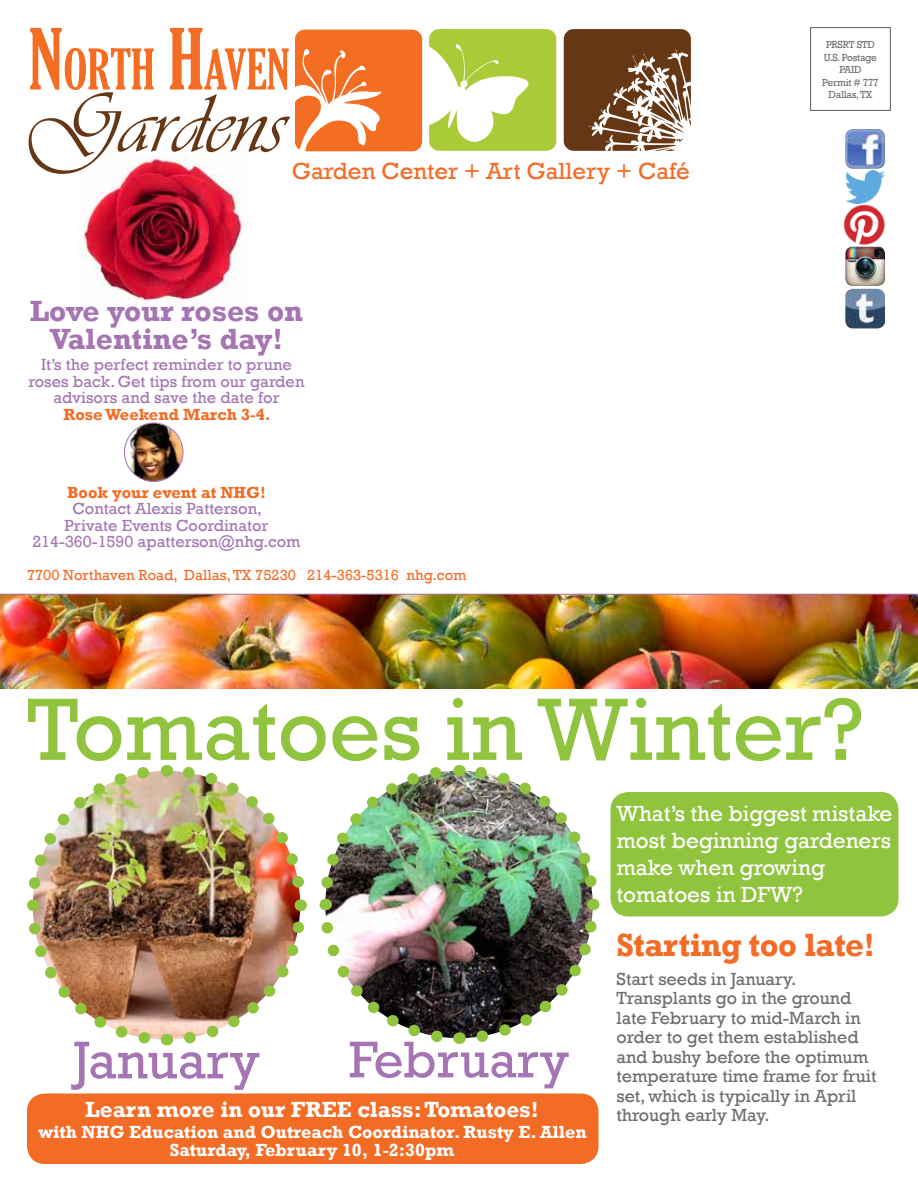
<style>
.page{position:relative;width:918px;height:1188px;background:#fff}
.page>*{position:absolute;margin:0;border:0;box-sizing:border-box;transform-origin:0 0}
.t1{font:90px "Rockwell";color:#90c33e}
.t2{font:54px "Rockwell";color:#a574b2}
.t3{font:52.5px "Rockwell";color:#a574b2}
.t4{font:700 33px "Rockwell";letter-spacing:-.015em;color:#f36c25}
.t5{font:700 30px/28.5px "Rockwell";color:#a574b2;text-align:center}
.t6{font:24px "Rockwell";color:#f36c25}
.t7{font:22.5px/27px "Rockwell";color:#fff}
.t8{font:700 22.5px "Rockwell";color:#fff}
.t9{font:18px/19.5px "Rockwell";letter-spacing:-.005em;color:#6d6e71}
.t10{font:700 18px/18px "Rockwell";color:#fff;text-align:center}
.t11{font:16.5px/16.5px "Rockwell";color:#a574b2;text-align:center}
.t12{font:700 16.5px "Rockwell";color:#f36c25}
.t13{font:15px "Rockwell";color:#f36c25}
.t14{font:10.5px/12.6px "Rockwell";letter-spacing:-.02em;color:#6d6e71;text-align:center}
</style>
<div class="page">
<img style="left:78px;top:174px;width:171px;height:136px">
<img style="left:0;top:595px;width:917px;height:93px">
<div style="left:610px;top:792px;width:288px;height:124px;background:#90c33e;border-radius:18px"></div>
<svg style="left:29px;top:28px;width:393px;height:146px"></svg>
<svg style="left:429px;top:29px;width:127px;height:122px"></svg>
<svg style="left:564px;top:29px;width:127px;height:122px;background:#876247"></svg>
<div style="left:810px;top:27px;width:81px;height:84px;border:1px solid #6d6e71"></div>
<img style="left:845px;top:129px;width:40px;height:74px">
<img style="left:845px;top:246px;width:40px;height:40px">
<img style="left:845px;top:289px;width:40px;height:39px">
<img style="left:843px;top:204px;width:42px;height:41px">
<hr style="left:0;top:594px;width:918px;height:1px;background:#a574b2">
<img style="left:917px;top:593px;width:1px;height:96px">
<img style="left:27px;top:765px;width:573px;height:281px">
<img style="left:124px;top:423px;width:59px;height:59px;border-radius:29px">
<div style="left:124px;top:423px;width:59px;height:59px;border:1px solid #a574b2;border-radius:50%"></div>
<div style="left:27px;top:1094px;width:571px;height:70px;background:#f36c25;border-radius:18px"></div>
<h3 class="t6" style="left:292px;top:157px;width:400px">Garden Center + Art Gallery + Café</h3>
<h3 class="t5" style="left:30px;top:296px;width:275px">Love your roses on<br>Valentine’s day!</h3>
<p class="t11" style="left:29px;top:357px;width:277px">It’s the perfect reminder to prune roses back. Get tips from our garden advisors and save the date for</p>
<p class="t12" style="left:63px;top:404px;width:209px">Rose Weekend March 3-4.</p>
<p class="t12" style="left:67px;top:482px;width:200px">Book your event at NHG!</p>
<p class="t11" style="left:32px;top:501px;width:270px">Contact Alexis Patterson,<br>Private Events Coordinator<br>214-360-1590 apatterson@nhg.com</p>
<p class="t13" style="left:27px;top:567px;width:441px">7700 Northaven Road, Dallas, TX 75230 214-363-5316 nhg.com</p>
<p class="t14" style="left:822px;top:38px;width:58px">PRSRT STD<br>U.S. Postage<br>PAID<br>Permit # 777<br>Dallas, TX</p>
<h1 class="t1" style="left:27px;top:678px;width:838px">Tomatoes in Winter?</h1>
<h2 class="t2" style="left:73px;top:1029px;width:188px">January</h2>
<h3 class="t3" style="left:349px;top:1029px;width:222px">February</h3>
<p class="t8" style="left:85px;top:1096px;width:455px">Learn more in our FREE class: Tomatoes!</p>
<p class="t10" style="left:39px;top:1123px;width:550px">with NHG Education and Outreach Coordinator. Rusty E. Allen<br>Saturday, February 10, 1-2:30pm</p>
<p class="t7" style="left:616px;top:800px;width:277px">What’s the biggest mistake most beginning gardeners make when growing tomatoes in DFW?</p>
<h3 class="t4" style="left:616px;top:925px;width:260px">Starting too late!</h3>
<p class="t9" style="left:616px;top:969px;width:261px">Start seeds in January.<br>Transplants go in the ground late February to mid-March in order to get them established and bushy before the optimum temperature time frame for fruit set, which is typically in April through early May.</p>
</div>
